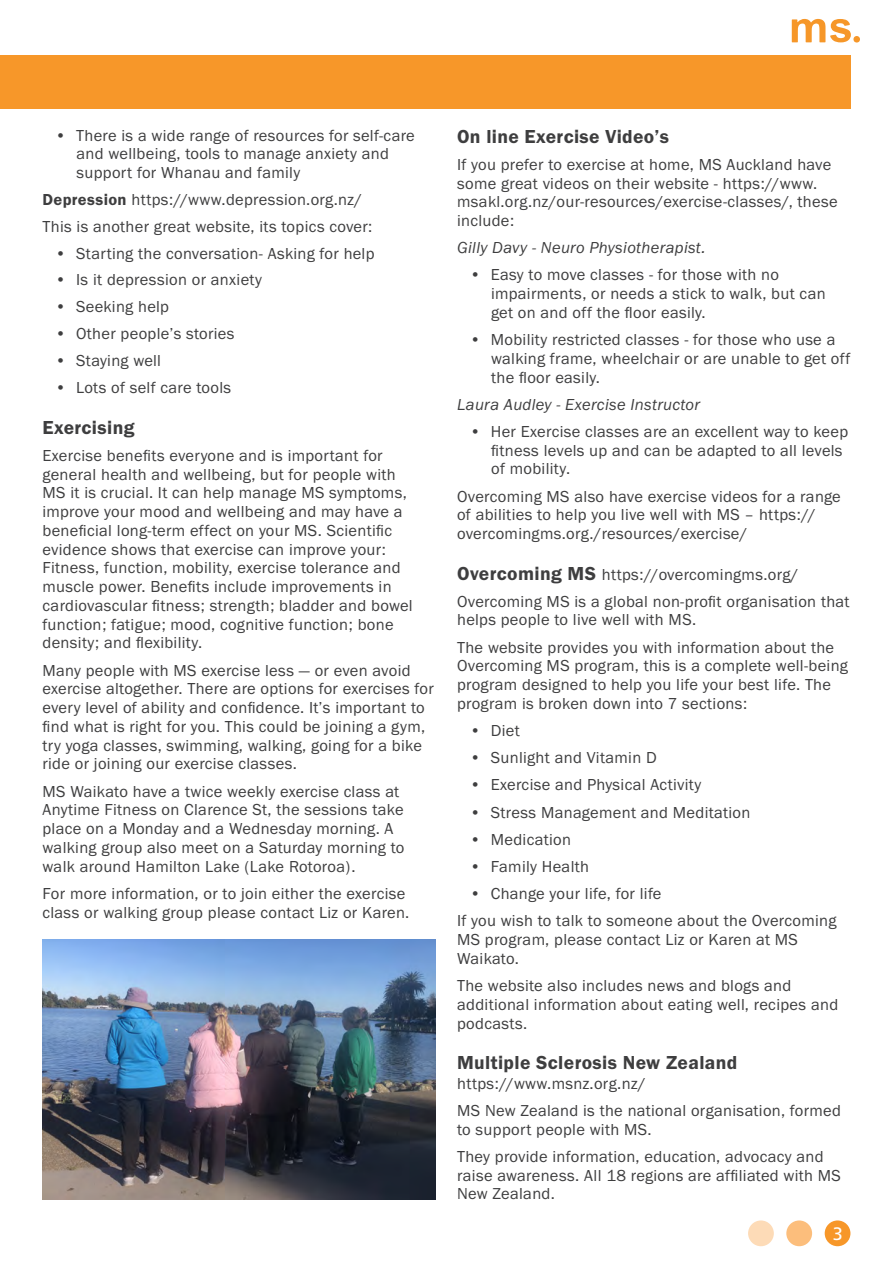
<style>
.page{position:relative;width:893px;height:1263px;background:#fff}
.page>*{position:absolute;margin:0;border:0;box-sizing:border-box;transform-origin:0 0}
.t1{font:19.5px "Franklin Gothic URW Dem";letter-spacing:.02em;color:#3e3e3f}
.t2{font:18px "Frutiger LT Std";color:#fff}
.t3{font:16.5px/18.8px "Franklin Gothic URW Boo";letter-spacing:.02em;color:#3e3e3f}
.t4{font:16.5px "Franklin Gothic URW Boo Ita";letter-spacing:.02em;color:#3e3e3f}
.s1{font-family:"Franklin Gothic URW Dem"}
.s2{font-family:"Franklin Gothic URW Dem";font-size:19.5px}
</style>
<div class="page">
<svg style="left:792px;top:19px;width:68px;height:24px"></svg>
<div style="left:748px;top:1220px;width:26px;height:26px;background:#fddbb7;border-radius:50%"></div>
<div style="left:786px;top:1220px;width:26px;height:26px;background:#fcbe7c;border-radius:50%"></div>
<div style="left:825px;top:1220px;width:25px;height:26px;background:#f79729;border-radius:50%"></div>
<div style="left:0;top:55px;width:850px;height:53px;background:#f79729"></div>
<img style="left:43px;top:939px;width:393px;height:260px">
<p class="t3" style="left:77px;top:126px;width:340px;text-indent:-21px">• There is a wide range of resources for self-care and wellbeing, tools to manage anxiety and support for Whanau and family</p>
<p class="t3" style="left:43px;top:185px;width:331px;line-height:27px"><span class="s1">Depression</span> https://www.depression.org.nz/<br>This is another great website, its topics cover:</p>
<p class="t3" style="left:55px;top:243px;width:321px">• Starting the conversation- Asking for help</p>
<p class="t3" style="left:55px;top:270px;width:208px">• Is it depression or anxiety</p>
<p class="t3" style="left:55px;top:297px;width:115px">• Seeking help</p>
<p class="t3" style="left:55px;top:324px;width:181px">• Other people’s stories</p>
<p class="t3" style="left:55px;top:351px;width:107px">• Staying well</p>
<p class="t3" style="left:55px;top:378px;width:177px">• Lots of self care tools</p>
<p class="t1" style="left:43px;top:415px;width:94px">Exercising</p>
<p class="t3" style="left:43px;top:446px;width:372px">Exercise benefits everyone and is important for general health and wellbeing, but for people with MS it is crucial. It can help manage MS symptoms, improve your mood and wellbeing and may have a beneficial long-term effect on your MS. Scientific evidence shows that exercise can improve your:<br>Fitness, function, mobility, exercise tolerance and muscle power. Benefits include improvements in cardiovascular fitness; strength; bladder and bowel function; fatigue; mood, cognitive function; bone density; and flexibility.</p>
<p class="t3" style="left:43px;top:660px;width:393px">Many people with MS exercise less — or even avoid exercise altogether. There are options for exercises for every level of ability and confidence. It’s important to find what is right for you. This could be joining a gym, try yoga classes, swimming, walking, going for a bike ride or joining our exercise classes.</p>
<p class="t3" style="left:43px;top:781px;width:363px">MS Waikato have a twice weekly exercise class at Anytime Fitness on Clarence St, the sessions take place on a Monday and a Wednesday morning. A walking group also meet on a Saturday morning to walk around Hamilton Lake (Lake Rotoroa).</p>
<p class="t3" style="left:43px;top:884px;width:368px">For more information, or to join either the exercise class or walking group please contact Liz or Karen.</p>
<p class="t1" style="left:457px;top:124px;width:213px">On line Exercise Video’s</p>
<p class="t3" style="left:457px;top:155px;width:382px">If you prefer to exercise at home, MS Auckland have some great videos on their website - https://www. msakl.org.nz/our-resources/exercise-classes/, these include:</p>
<p class="t4" style="left:457px;top:237px;width:250px">Gilly Davy - Neuro Physiotherapist.</p>
<p class="t3" style="left:491px;top:265px;width:336px;text-indent:-21px">• Easy to move classes - for those with no impairments, or needs a stick to walk, but can get on and off the floor easily.</p>
<p class="t3" style="left:491px;top:330px;width:361px;text-indent:-21px">• Mobility restricted classes - for those who use a walking frame, wheelchair or are unable to get off the floor easily.</p>
<p class="t4" style="left:457px;top:394px;width:245px">Laura Audley - Exercise Instructor</p>
<p class="t3" style="left:491px;top:422px;width:359px;text-indent:-21px">• Her Exercise classes are an excellent way to keep fitness levels up and can be adapted to all levels of mobility.</p>
<p class="t3" style="left:457px;top:486px;width:385px">Overcoming MS also have exercise videos for a range of abilities to help you live well with MS – https:// overcomingms.org./resources/exercise/</p>
<p class="t3" style="left:457px;top:560px;width:394px;line-height:27.2px"><span class="s2">Overcoming MS</span> https://overcomingms.org/<br>Overcoming MS is a global non-profit organisation that</p>
<p class="t3" style="left:457px;top:606px;width:379px;line-height:27.2px">helps people to live well with MS.<br>The website provides you with information about the</p>
<p class="t3" style="left:457px;top:656px;width:392px">Overcoming MS program, this is a complete well-being program designed to help you life your best life. The program is broken down into 7 sections:</p>
<p class="t3" style="left:470px;top:721px;width:51px">• Diet</p>
<p class="t3" style="left:470px;top:748px;width:188px">• Sunlight and Vitamin D</p>
<p class="t3" style="left:470px;top:775px;width:233px">• Exercise and Physical Activity</p>
<p class="t3" style="left:470px;top:802px;width:282px">• Stress Management and Meditation</p>
<p class="t3" style="left:470px;top:830px;width:103px">• Medication</p>
<p class="t3" style="left:470px;top:857px;width:121px">• Family Health</p>
<p class="t3" style="left:457px;top:880px;width:381px;line-height:27.2px;text-indent:13px">• Change your life, for life<br>If you wish to talk to someone about the Overcoming</p>
<p class="t3" style="left:457px;top:930px;width:342px">MS program, please contact Liz or Karen at MS<br>Waikato.</p>
<p class="t3" style="left:457px;top:976px;width:383px">The website also includes news and blogs and additional information about eating well, recipes and podcasts.</p>
<p class="t1" style="left:457px;top:1050px;width:282px">Multiple Sclerosis New Zealand</p>
<p class="t3" style="left:457px;top:1069px;width:385px;line-height:27.2px">https://www.msnz.org.nz/<br>MS New Zealand is the national organisation, formed</p>
<p class="t3" style="left:457px;top:1115px;width:368px;line-height:27.2px">to support people with MS.<br>They provide information, education, advocacy and</p>
<p class="t3" style="left:457px;top:1165px;width:385px">raise awareness. All 18 regions are affiliated with MS<br>New Zealand.</p>
<p class="t2" style="left:833px;top:1223px;width:12px">3</p>
</div>
